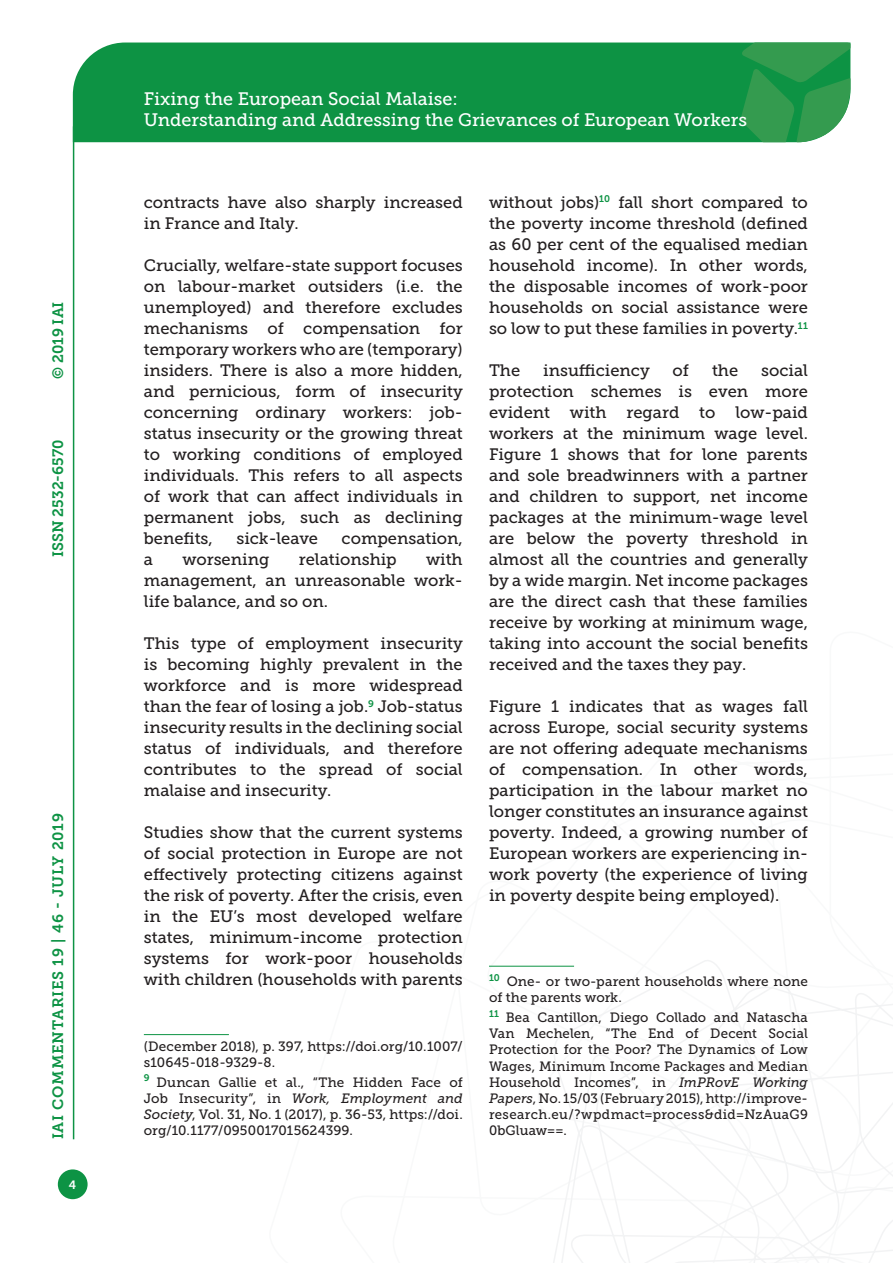
<style>
.page{position:relative;width:893px;height:1263px;background:#fff}
.page>*{position:absolute;margin:0;border:0;box-sizing:border-box;transform-origin:0 0}
.t1{font:18px/21.6px "Museo Slab 500";color:#fff}
.Testo{font:16.5px/21px "Museo Slab 500";color:#231f20;text-align:justify}
.t2{font:15px "Museo Slab 700";letter-spacing:.05em;color:#0d9344}
.t3{font:15px "Museo Slab 700";color:#0d9344}
.Nota{font:13.5px/16.2px "Museo Slab 500";letter-spacing:.005em;color:#231f20}
.t4{font:12px "Museo Slab 700";color:#fff}
.s1{font-style:italic}
</style>
<div class="page">
<svg style="left:531px;top:960px;width:362px;height:303px"></svg>
<div style="left:73px;top:43px;width:668px;height:99px;background:#0d9344"></div>
<svg style="left:741px;top:43px;width:109px;height:99px;background:#339d54"></svg>
<div style="left:58px;top:1169px;width:30px;height:30px;background:#0d9344;border-radius:50%"></div>
<hr style="left:73px;top:126px;width:1px;height:1013px;background:#0d9344">
<hr style="left:489px;top:966px;width:85px;height:1px;background:#0d9344">
<hr style="left:144px;top:1034px;width:85px;height:1px;background:#0d9344">
<p class="t2" style="left:50px;top:379px;width:79px;rotate:-90deg">© 2019 IAI</p>
<p class="t3" style="left:50px;top:557px;width:119px;rotate:-90deg">ISSN 2532-6570</p>
<p class="t2" style="left:50px;top:1139px;width:328px;rotate:-90deg">IAI COMMENTARIES 19 | 46 - JULY 2019</p>
<p class="t4" style="left:69px;top:1178px;width:9px">4</p>
<p class="t1" style="left:144px;top:88px;width:605px">Fixing the European Social Malaise:<br>Understanding and Addressing the Grievances of European Workers</p>
<p class="Testo" style="left:144px;top:192px;width:320px">contracts have also sharply increased in France and Italy.</p>
<p class="Testo" style="left:144px;top:255px;width:320px">Crucially, welfare-state support focuses on labour-market outsiders (i.e. the unemployed) and therefore excludes mechanisms of compensation for temporary workers who are (temporary) insiders. There is also a more hidden, and pernicious, form of insecurity concerning ordinary workers: job&shy;status insecurity or the growing threat to working conditions of employed individuals. This refers to all aspects of work that can affect individuals in permanent jobs, such as declining benefits,</p>
<p class="Testo" style="left:236px;top:528px;width:83px">sick-leave</p>
<p class="Testo" style="left:342px;top:528px;width:123px">compensation,</p>
<p class="Testo" style="left:144px;top:549px;width:320px;text-indent:282px">with management, an unreasonable work&shy;life balance, and so on.</p>
<p class="Testo" style="left:144px;top:633px;width:320px">This type of employment insecurity is becoming highly prevalent in the workforce and is more widespread than the fear of losing a job.<sup>9</sup> Job-status insecurity results in the declining social status of individuals, and therefore contributes to the spread of social malaise and insecurity.</p>
<p class="Testo" style="left:144px;top:822px;width:320px">Studies show that the current systems of social protection in Europe are not effectively protecting citizens against the risk of poverty. After the crisis, even in the EU’s most developed welfare states, minimum-income protection systems for work-poor households with children (households with parents</p>
<p class="Testo" style="left:144px;top:549px;width:11px">a</p>
<p class="Testo" style="left:182px;top:549px;width:89px">worsening</p>
<p class="Testo" style="left:299px;top:549px;width:100px">relationship</p>
<p class="Nota" style="left:144px;top:1038px;width:320px">(December 2018), p. 397, https://doi.org/10.1007/ s10645-018-9329-8.</p>
<p class="Nota" style="left:144px;top:1074px;width:320px;text-align:justify"><sup>9</sup> Duncan Gallie et al., “The Hidden Face of Job Insecurity”, in <span class="s1">Work, Employment and Society</span>, Vol. 31, No. 1 (2017), p. 36-53, https://doi. org/10.1177/0950017015624399.</p>
<p class="Testo" style="left:489px;top:192px;width:320px">without jobs)<sup>10</sup> fall short compared to the poverty income threshold (defined as 60 per cent of the equalised median household income). In other words, the disposable incomes of work-poor households on social assistance were so low to put these families in poverty.<sup>11</sup></p>
<p class="Testo" style="left:489px;top:360px;width:33px">The</p>
<p class="Testo" style="left:543px;top:360px;width:108px">insufficiency</p>
<p class="Testo" style="left:673px;top:360px;width:18px">of</p>
<p class="Testo" style="left:712px;top:360px;width:28px">the</p>
<p class="Testo" style="left:489px;top:360px;width:320px;text-indent:272px">social protection schemes is even more evident with regard to low-paid workers at the minimum wage level.<br>Figure 1 shows that for lone parents and sole breadwinners with a partner and children to support, net income packages at the minimum-wage level are below the poverty threshold in almost all the countries and generally by a wide margin. Net income packages are the direct cash that these families receive by working at minimum wage, taking into account the social benefits received and the taxes they pay.</p>
<p class="Testo" style="left:489px;top:696px;width:320px">Figure 1 indicates that as wages fall across Europe, social security systems are not offering adequate mechanisms of compensation. In other words, participation in the labour market no longer constitutes an insurance against poverty. Indeed, a growing number of European workers are experiencing in&shy;work poverty (the experience of living in poverty despite being employed).</p>
<p class="Nota" style="left:489px;top:973px;width:320px"><sup>10</sup> One- or two-parent households where none of the parents work.</p>
<p class="Nota" style="left:489px;top:1009px;width:320px;text-align:justify"><sup>11</sup> Bea Cantillon, Diego Collado and Natascha Van Mechelen, “The End of Decent Social Protection for the Poor? The Dynamics of Low Wages, Minimum Income Packages and Median Household Incomes”, in <span class="s1">ImPRovE Working Papers</span>, No. 15/03 (February 2015), http://improve&shy;research.eu/?wpdmact=process&amp;did=NzAuaG9<br>0bGluaw==.</p>
</div>
